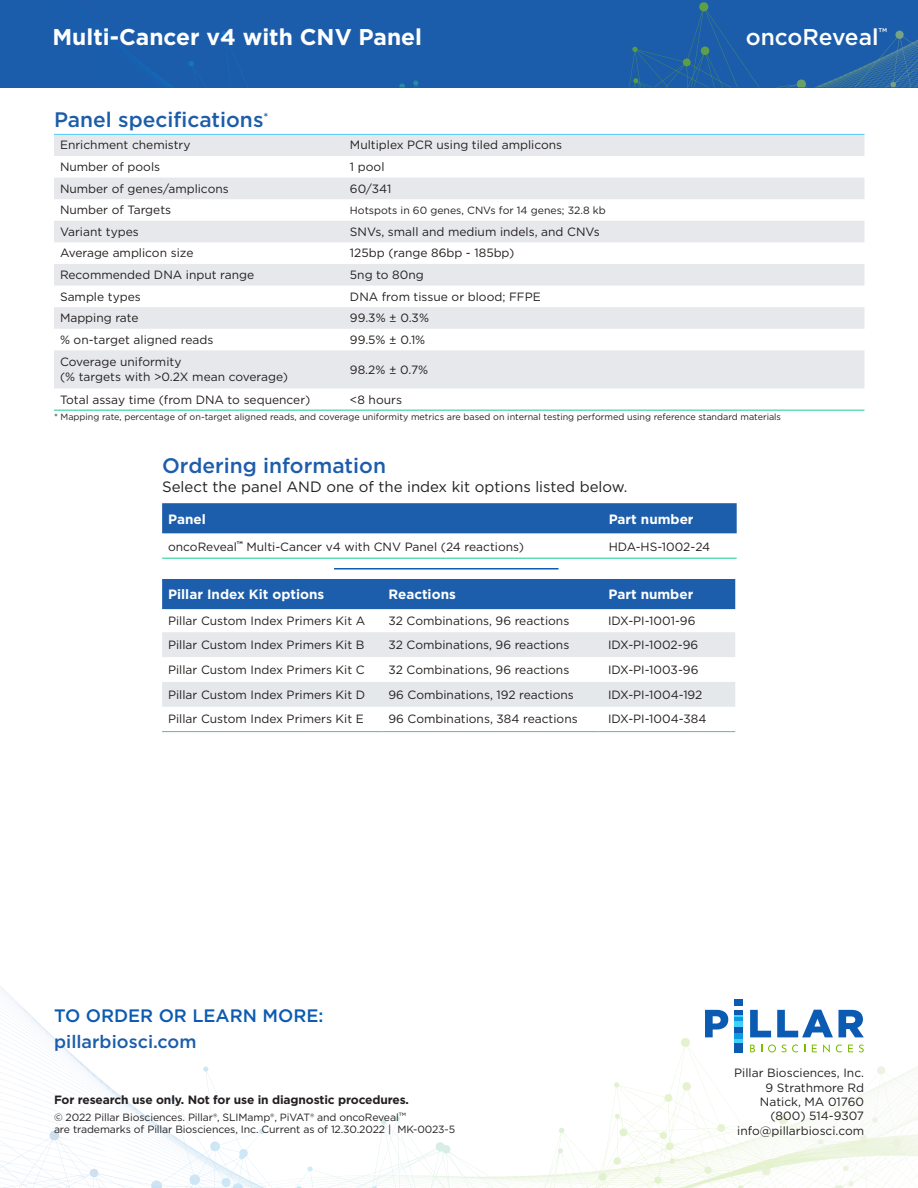
<style>
.page{position:relative;width:918px;height:1188px;background:#fff}
.page>*{position:absolute;margin:0;border:0;box-sizing:border-box;transform-origin:0 0}
.t1{font:700 22.8px "Gotham";color:#fff}
.t2{font:500 22.8px "Gotham";color:#fff}
.t3{font:500 21px "Gotham";color:#1c5dab}
.t4{font:500 21px "Gotham";color:#1e5dab}
.t5{font:500 18px/25.5px "Gotham";color:#0b5bb2}
.t6{font:15px "Gotham";color:#231f20}
.t7{font:700 13.5px "Gotham";color:#fff}
.t8{font:12px "Gotham";color:#231f20}
.t9{font:700 12px "Gotham";letter-spacing:-.01em;color:#231f20}
.t10{font:10.5px/12px "Gotham";letter-spacing:-.01em;color:#231f20}
.t11{font:9px "Gotham";color:#231f20}
.t12{font:700 3.9px "Gotham";color:#231f20}
.s1{color:#1c5dab}
</style>
<div class="page">
<div style="left:0;top:0;width:918px;height:87px;background:#1c5dab"></div>
<svg style="left:0;top:1186px;width:272px;height:2px"></svg>
<div style="left:734px;top:1010px;width:9px;height:42px;background:#0b5bb2"></div>
<svg style="left:705px;top:1010px;width:23px;height:27px"></svg>
<svg style="left:750px;top:1010px;width:21px;height:27px"></svg>
<svg style="left:777px;top:1010px;width:56px;height:27px"></svg>
<svg style="left:839px;top:1010px;width:25px;height:27px"></svg>
<div style="left:734px;top:1033px;width:9px;height:7px;background:#0c9ae2"></div>
<div style="left:734px;top:999px;width:9px;height:7px;background:#0b5bb2"></div>
<div style="left:734px;top:1021px;width:9px;height:6px;background:#3fd0fc"></div>
<svg style="left:734px;top:1039px;width:9px;height:3px"></svg>
<svg style="left:734px;top:1015px;width:9px;height:6px"></svg>
<svg style="left:750px;top:1045px;width:5px;height:7px"></svg>
<svg style="left:768px;top:1045px;width:30px;height:7px"></svg>
<svg style="left:812px;top:1045px;width:5px;height:7px"></svg>
<svg style="left:823px;top:1044px;width:7px;height:9px"></svg>
<svg style="left:836px;top:1045px;width:6px;height:7px"></svg>
<svg style="left:848px;top:1045px;width:5px;height:7px"></svg>
<svg style="left:859px;top:1045px;width:5px;height:7px"></svg>
<svg style="left:188px;top:2px;width:715px;height:85px"></svg>
<svg style="left:222px;top:31px;width:501px;height:56px"></svg>
<svg style="left:814px;top:33px;width:104px;height:54px"></svg>
<div style="left:162px;top:503px;width:575px;height:30px;background:#1c5eab"></div>
<hr style="left:162px;top:558px;width:441px;height:1px;background:#15cd94">
<hr style="left:603px;top:558px;width:134px;height:1px;background:#15cd94">
<hr style="left:334px;top:568px;width:225px;height:2px;background:#0b5bb2">
<svg style="left:54px;top:135px;width:810px;height:151px;fill:#e7e8ec"></svg>
<svg style="left:344px;top:178px;width:520px;height:108px;fill:#e7e8ec"></svg>
<svg style="left:54px;top:307px;width:810px;height:82px"></svg>
<hr style="left:54px;top:134px;width:290px;height:1px;background:#4cc9f4">
<hr style="left:344px;top:134px;width:520px;height:1px;background:#4cc9f4">
<hr style="left:54px;top:410px;width:290px;height:1px;background:#15cd94">
<hr style="left:344px;top:410px;width:520px;height:1px;background:#15cd94">
<div style="left:162px;top:579px;width:573px;height:30px;background:#1c5eab"></div>
<div style="left:162px;top:632px;width:573px;height:25px;background:#e7e8ec"></div>
<div style="left:162px;top:682px;width:573px;height:25px;background:#e4e8eb"></div>
<hr style="left:162px;top:731px;width:220px;height:1px;background:#61b791">
<hr style="left:382px;top:731px;width:216px;height:1px;background:#61b791">
<hr style="left:598px;top:731px;width:133px;height:1px;background:#61b791">
<p class="t1" style="left:52px;top:22px;width:371px">Multi-Cancer v4 with CNV Panel</p>
<p class="t3" style="left:54px;top:106px;width:216px">Panel specifications<sup>*</sup></p>
<p class="t8" style="left:60px;top:137px;width:132px">Enrichment chemistry</p>
<p class="t8" style="left:350px;top:137px;width:214px">Multiplex PCR using tiled amplicons</p>
<p class="t8" style="left:60px;top:159px;width:102px">Number of pools</p>
<p class="t8" style="left:350px;top:159px;width:36px">1 pool</p>
<p class="t8" style="left:60px;top:181px;width:170px">Number of genes/amplicons</p>
<p class="t8" style="left:350px;top:181px;width:43px">60/341</p>
<p class="t8" style="left:60px;top:202px;width:113px">Number of Targets</p>
<p class="t10" style="left:350px;top:204px;width:257px">Hotspots in 60 genes, CNVs for 14 genes; 32.8 kb</p>
<p class="t8" style="left:60px;top:224px;width:80px">Variant types</p>
<p class="t8" style="left:350px;top:224px;width:251px">SNVs, small and medium indels, and CNVs</p>
<p class="t8" style="left:60px;top:245px;width:135px">Average amplicon size</p>
<p class="t8" style="left:350px;top:245px;width:166px">125bp (range 86bp - 185bp)</p>
<p class="t8" style="left:60px;top:267px;width:196px">Recommended DNA input range</p>
<p class="t8" style="left:350px;top:267px;width:75px">5ng to 80ng</p>
<p class="t8" style="left:60px;top:289px;width:82px">Sample types</p>
<p class="t8" style="left:350px;top:289px;width:192px">DNA from tissue or blood; FFPE</p>
<p class="t8" style="left:60px;top:310px;width:80px">Mapping rate</p>
<p class="t8" style="left:350px;top:310px;width:81px">99.3% ± 0.3%</p>
<p class="t8" style="left:60px;top:332px;width:155px">% on-target aligned reads</p>
<p class="t8" style="left:350px;top:332px;width:77px">99.5% ± 0.1%</p>
<p class="t8" style="left:60px;top:355px;width:123px">Coverage uniformity</p>
<p class="t8" style="left:60px;top:369px;width:229px">(% targets with &gt;0.2X mean coverage)</p>
<p class="t8" style="left:350px;top:362px;width:80px">98.2% ± 0.7%</p>
<p class="t8" style="left:60px;top:392px;width:252px">Total assay time (from DNA to sequencer)</p>
<p class="t8" style="left:350px;top:392px;width:54px">&lt;8 hours</p>
<p class="t2" style="left:746px;top:22px;width:143px">oncoReveal<sup>™</sup></p>
<p class="t11" style="left:54px;top:411px;width:729px">* Mapping rate, percentage of on-target aligned reads, and coverage uniformity metrics are based on internal testing performed using reference standard materials</p>
<p class="t4" style="left:162px;top:452px;width:225px">Ordering information</p>
<p class="t6" style="left:162px;top:477px;width:467px">Select the panel AND one of the index kit options listed below.</p>
<p class="t7" style="left:168px;top:510px;width:39px">Panel</p>
<p class="t7" style="left:609px;top:510px;width:86px">Part number</p>
<p class="t8" style="left:168px;top:539px;width:70px">oncoReveal</p>
<p class="t12" style="left:237px;top:540px;width:7px">TM</p>
<p class="t8" style="left:246px;top:539px;width:279px">Multi-Cancer v4 with CNV Panel (24 reactions)</p>
<p class="t8" style="left:609px;top:539px;width:103px">HDA-HS-1002-24</p>
<p class="t7" style="left:168px;top:585px;width:158px">Pillar Index Kit options</p>
<p class="t7" style="left:388px;top:585px;width:69px">Reactions</p>
<p class="t7" style="left:609px;top:585px;width:86px">Part number</p>
<p class="t8" style="left:168px;top:613px;width:199px">Pillar Custom Index Primers Kit A</p>
<p class="t8" style="left:388px;top:613px;width:182px">32 Combinations, 96 reactions</p>
<p class="t8" style="left:608px;top:613px;width:89px">IDX-PI-1001-96</p>
<p class="t8" style="left:168px;top:637px;width:198px">Pillar Custom Index Primers Kit B</p>
<p class="t8" style="left:388px;top:637px;width:182px">32 Combinations, 96 reactions</p>
<p class="t8" style="left:608px;top:637px;width:92px">IDX-PI-1002-96</p>
<p class="t8" style="left:168px;top:662px;width:198px">Pillar Custom Index Primers Kit C</p>
<p class="t8" style="left:388px;top:662px;width:182px">32 Combinations, 96 reactions</p>
<p class="t8" style="left:608px;top:662px;width:92px">IDX-PI-1003-96</p>
<p class="t8" style="left:168px;top:687px;width:199px">Pillar Custom Index Primers Kit D</p>
<p class="t8" style="left:388px;top:687px;width:187px">96 Combinations, 192 reactions</p>
<p class="t8" style="left:608px;top:687px;width:96px">IDX-PI-1004-192</p>
<p class="t8" style="left:168px;top:711px;width:197px">Pillar Custom Index Primers Kit E</p>
<p class="t8" style="left:388px;top:711px;width:191px">96 Combinations, 384 reactions</p>
<p class="t8" style="left:608px;top:711px;width:100px">IDX-PI-1004-384</p>
<p class="t5" style="left:54px;top:1003px;width:271px">TO ORDER OR LEARN MORE: <span class="s1">pillarbiosci.com</span></p>
<p class="t9" style="left:54px;top:1092px;width:357px">For research use only. Not for use in diagnostic procedures.</p>
<p class="t10" style="left:54px;top:1111px;width:403px">© 2022 Pillar Biosciences. Pillar®, SLIMamp®, PiVAT® and oncoReveal™<br>are trademarks of Pillar Biosciences, Inc. Current as of 12.30.2022 | MK-0023-5</p>
<p class="t8" style="left:734px;top:1065px;width:131px">Pillar Biosciences, Inc.</p>
<p class="t8" style="left:766px;top:1080px;width:100px">9 Strathmore Rd</p>
<p class="t8" style="left:760px;top:1094px;width:106px">Natick, MA 01760</p>
<p class="t8" style="left:770px;top:1108px;width:95px">(800) 514-9307</p>
<p class="t8" style="left:737px;top:1123px;width:128px">info@pillarbiosci.com</p>
</div>
